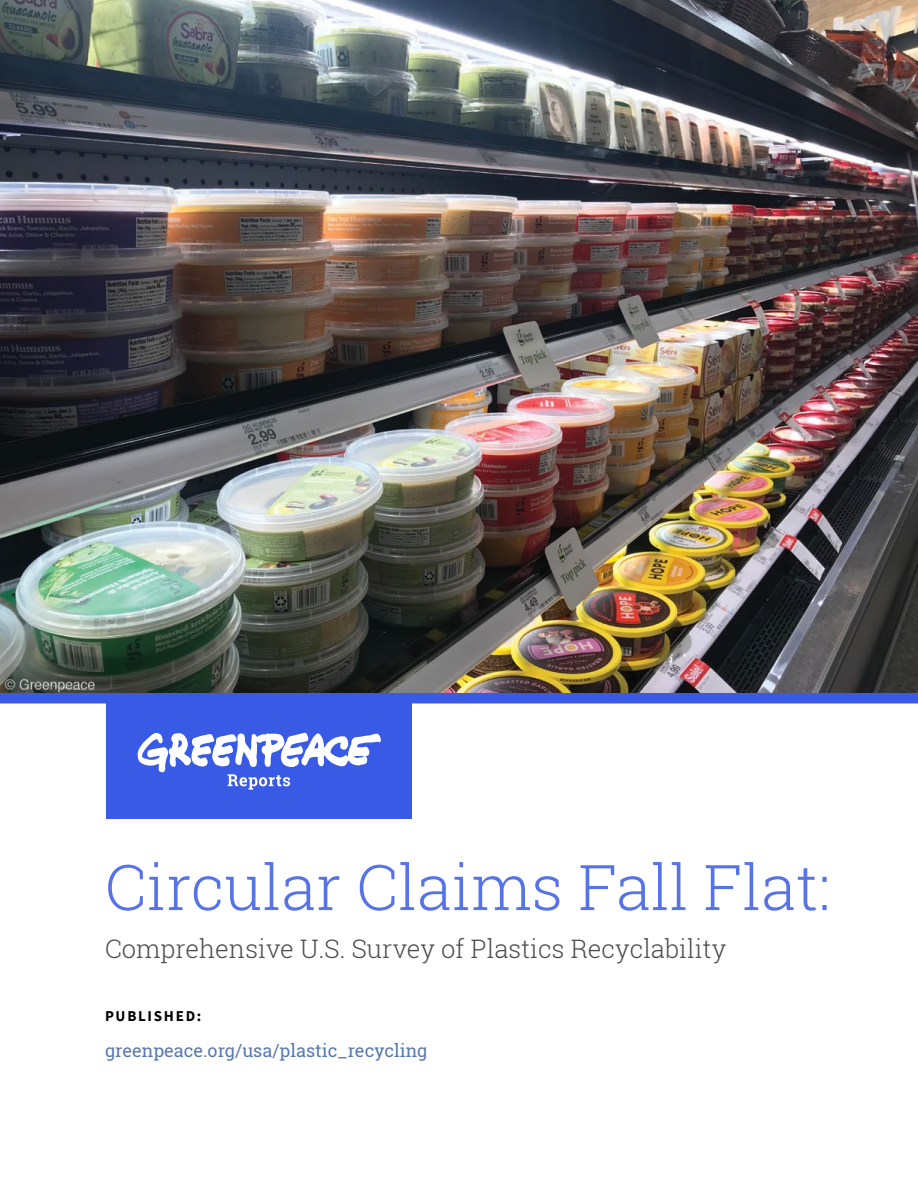
<style>
.page{position:relative;width:918px;height:1188px;background:#fff}
.page>*{position:absolute;margin:0;border:0;box-sizing:border-box;transform-origin:0 0}
.Cover_Title{font:300 63px "Roboto Slab";color:#5773e8}
.Cover_Title_sub{font:300 25.5px "Roboto Slab";color:#4d4d4f}
.t1{font:18px "Roboto Slab";color:#5879b0}
.H1_-_Company_Name{font:700 15px "Source Sans Pro";letter-spacing:.115em;color:#000}
</style>
<div class="page">
<img style="left:0;top:0;width:918px;height:693px">
<div style="left:0;top:693px;width:918px;height:11px;background:#395ae4"></div>
<div style="left:106px;top:704px;width:306px;height:115px;background:#395ae4"></div>
<svg style="left:138px;top:733px;width:243px;height:57px"></svg>
<p class="Cover_Title" style="left:105px;top:844px;width:727px">Circular Claims Fall Flat:</p>
<p class="Cover_Title_sub" style="left:105px;top:931px;width:623px">Comprehensive U.S. Survey of Plastics Recyclability</p>
<p class="H1_-_Company_Name" style="left:105px;top:1006px;width:98px">PUBLISHED:</p>
<p class="t1" style="left:105px;top:1038px;width:324px">greenpeace.org/usa/plastic_recycling</p>
</div>
